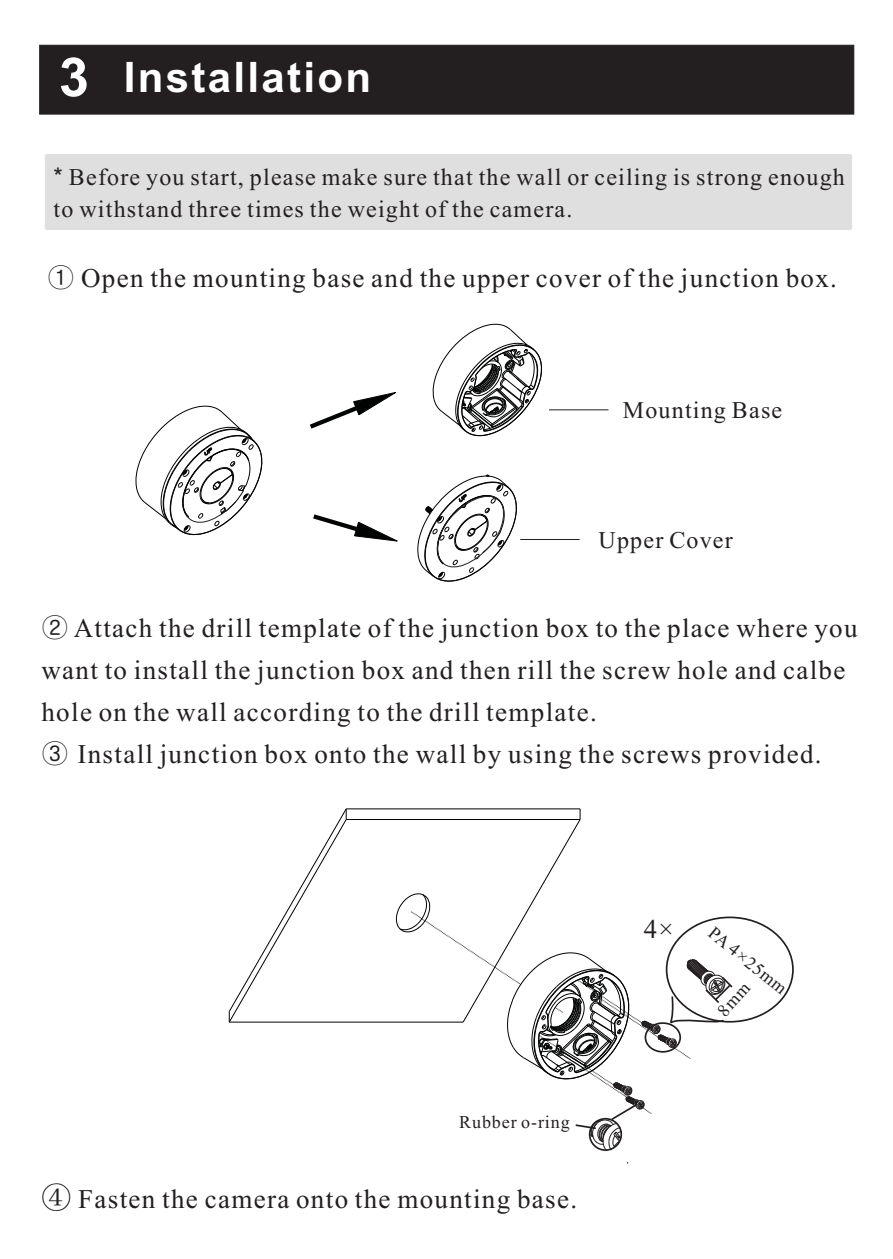
<style>
.page{position:relative;width:893px;height:1259px;background:#fff}
.page>*{position:absolute;margin:0;border:0;box-sizing:border-box;transform-origin:0 0}
.t1{font:700 42px "Arial";letter-spacing:.055em;color:#fff}
.t2{font:27px/42px "Times New Roman";letter-spacing:.05em;color:#231f20}
.t3{font:24px/31.8px "Times New Roman";letter-spacing:.05em;color:#231f20}
.t4{font:18px "Times New Roman";letter-spacing:.05em;color:#231f20}
.s1{font-size:54px}
.s2{font-family:"Arial"}
.s3{font-family:"Gulim"}
.s4{font-family:"Sim Sun";font-size:30px}
</style>
<div class="page">
<div style="left:39px;top:45px;width:815px;height:70px;background:#231f20"></div>
<div style="left:45px;top:154px;width:807px;height:76px;background:#e0dfe0;border-radius:2px"></div>
<svg style="left:432px;top:323px;width:110px;height:113px"></svg>
<svg style="left:310px;top:392px;width:86px;height:37px"></svg>
<svg style="left:313px;top:514px;width:85px;height:28px"></svg>
<hr style="left:520px;top:539px;width:60px;height:1px;background:#231f20">
<hr style="left:549px;top:409px;width:59px;height:1px;background:#231f20">
<svg style="left:417px;top:474px;width:100px;height:108px"></svg>
<svg style="left:135px;top:405px;width:128px;height:130px"></svg>
<hr style="left:346px;top:819px;width:234px;height:1px;background:#010202">
<hr style="left:229px;top:1021px;width:234px;height:1px;background:#010202">
<hr style="left:346px;top:808px;width:234px;height:1px;background:#010202">
<svg style="left:228px;top:808px;width:119px;height:215px"></svg>
<svg style="left:396px;top:809px;width:355px;height:342px"></svg>
<h1 class="t1" style="left:59px;top:62px;width:314px"><span class="s1">3</span> Installation</h1>
<p class="t3" style="left:54px;top:164px;width:793px"><span class="s2">*</span> Before you start, please make sure that the wall or ceiling is strong enough to withstand three times the weight of the camera.</p>
<p class="t2" style="left:47px;top:260px;width:791px"><span class="s3">①</span> Open the mounting base and the upper cover of the junction box.</p>
<p class="t3" style="left:623px;top:396px;width:161px">Mounting Base</p>
<p class="t3" style="left:599px;top:527px;width:136px">Upper Cover</p>
<p class="t2" style="left:41px;top:610px;width:818px"><span class="s3">②</span> Attach the drill template of the junction box to the place where you want to install the junction box and then rill the screw hole and calbe hole on the wall according to the drill template.<br><span class="s3">③</span> Install junction box onto the wall by using the screws provided.</p>
<p class="t4" style="left:459px;top:1116px;width:112px">Rubber o-ring</p>
<p class="t2" style="left:41px;top:1181px;width:537px"><span class="s4">④</span> Fasten the camera onto the mounting base.</p>
<p class="t2" style="left:644px;top:910px;width:32px">4×</p>
<p class="t4" style="left:715px;top:925px;width:97px;rotate:39deg">PA 4×25mm</p>
</div>
